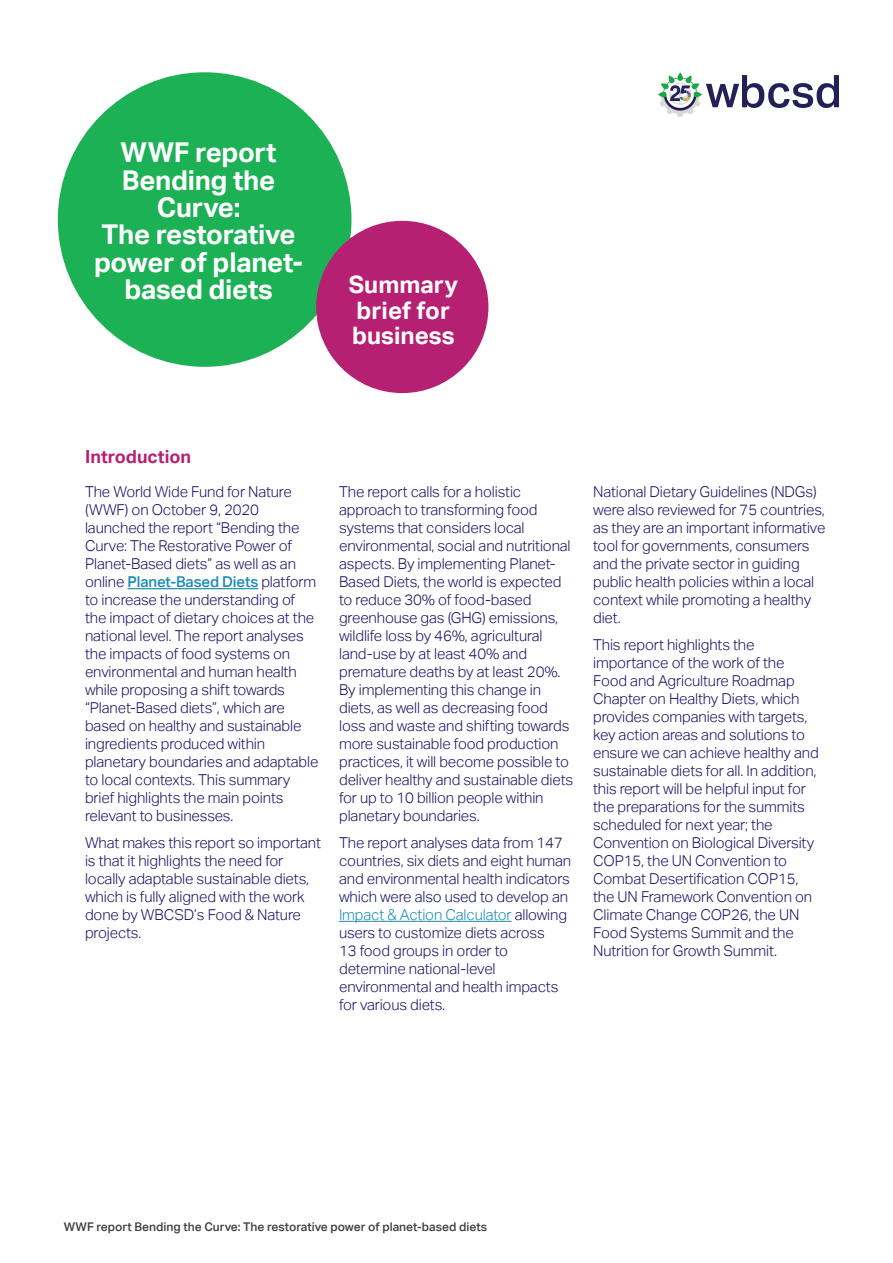
<style>
.page{position:relative;width:893px;height:1263px;background:#fff}
.page>*{position:absolute;margin:0;border:0;box-sizing:border-box;transform-origin:0 0}
.t1{font:700 27.3px/27.3px "Aktiv Grotesk";letter-spacing:-.01em;color:#fff;text-align:center}
.t2{font:700 24px/25.5px "Aktiv Grotesk";color:#fff}
.t3{font:700 18px "Aktiv Grotesk";color:#b62073}
.t4{font:300 15px/18px "Aktiv Grotesk";letter-spacing:-.01em;color:#191364}
.t5{font:500 12px "Aktiv Grotesk";color:#3e3e3f}
.s1{font-weight:500;color:#1b8bb5}
.s2{color:#1b8bb5}
</style>
<div class="page">
<div style="left:58px;top:72px;width:293px;height:295px;background:#1db156;border-radius:50%"></div>
<div style="left:316px;top:221px;width:172px;height:172px;background:#b62073;border-radius:50%"></div>
<svg style="left:658px;top:72px;width:181px;height:45px"></svg>
<hr style="left:127px;top:588px;width:131px;height:1px;background:#1b8bb5">
<hr style="left:339px;top:921px;width:172px;height:1px;background:#1b8bb5">
<p class="t1" style="left:94px;top:139px;width:210px">WWF report<br>Bending the<br>Curve:<br>The restorative power of planet&shy;based diets</p>
<p class="t2" style="left:349px;top:272px;width:111px">Summary brief for business</p>
<p class="t3" style="left:85px;top:447px;width:108px">Introduction</p>
<p class="t4" style="left:85px;top:483px;width:235px">The World Wide Fund for Nature (WWF) on October 9, 2020 launched the report “Bending the<br>Curve: The Restorative Power of<br>Planet-Based diets” as well as an online <span class="s1">Planet-Based Diets</span> platform to increase the understanding of the impact of dietary choices at the national level. The report analyses the impacts of food systems on environmental and human health while proposing a shift towards “Planet-Based diets”, which are based on healthy and sustainable ingredients produced within planetary boundaries and adaptable to local contexts. This summary brief highlights the main points relevant to businesses.</p>
<p class="t4" style="left:85px;top:834px;width:238px">What makes this report so important is that it highlights the need for locally adaptable sustainable diets, which is fully aligned with the work done by WBCSD’s Food &amp; Nature projects.</p>
<p class="t4" style="left:339px;top:483px;width:236px">The report calls for a holistic approach to transforming food systems that considers local environmental, social and nutritional aspects. By implementing Planet-<br>Based Diets, the world is expected to reduce 30% of food-based greenhouse gas (GHG) emissions, wildlife loss by 46%, agricultural land-use by at least 40% and premature deaths by at least 20%.<br>By implementing this change in diets, as well as decreasing food loss and waste and shifting towards more sustainable food production practices, it will become possible to deliver healthy and sustainable diets for up to 10 billion people within planetary boundaries.</p>
<p class="t4" style="left:339px;top:834px;width:234px">The report analyses data from 147 countries, six diets and eight human and environmental health indicators which were also used to develop an<br><span class="s2">Impact &amp; Action Calculator</span> allowing users to customize diets across<br>13 food groups in order to determine national-level environmental and health impacts for various diets.</p>
<p class="t4" style="left:593px;top:483px;width:234px">National Dietary Guidelines (NDGs) were also reviewed for 75 countries, as they are an important informative tool for governments, consumers and the private sector in guiding public health policies within a local context while promoting a healthy diet.</p>
<p class="t4" style="left:593px;top:636px;width:227px">This report highlights the importance of the work of the<br>Food and Agriculture Roadmap<br>Chapter on Healthy Diets, which provides companies with targets, key action areas and solutions to ensure we can achieve healthy and sustainable diets for all. In addition, this report will be helpful input for the preparations for the summits scheduled for next year; the<br>Convention on Biological Diversity<br>COP15, the UN Convention to<br>Combat Desertification COP15, the UN Framework Convention on<br>Climate Change COP26, the UN<br>Food Systems Summit and the<br>Nutrition for Growth Summit.</p>
<p class="t5" style="left:64px;top:1219px;width:425px">WWF report Bending the Curve: The restorative power of planet-based diets</p>
</div>
